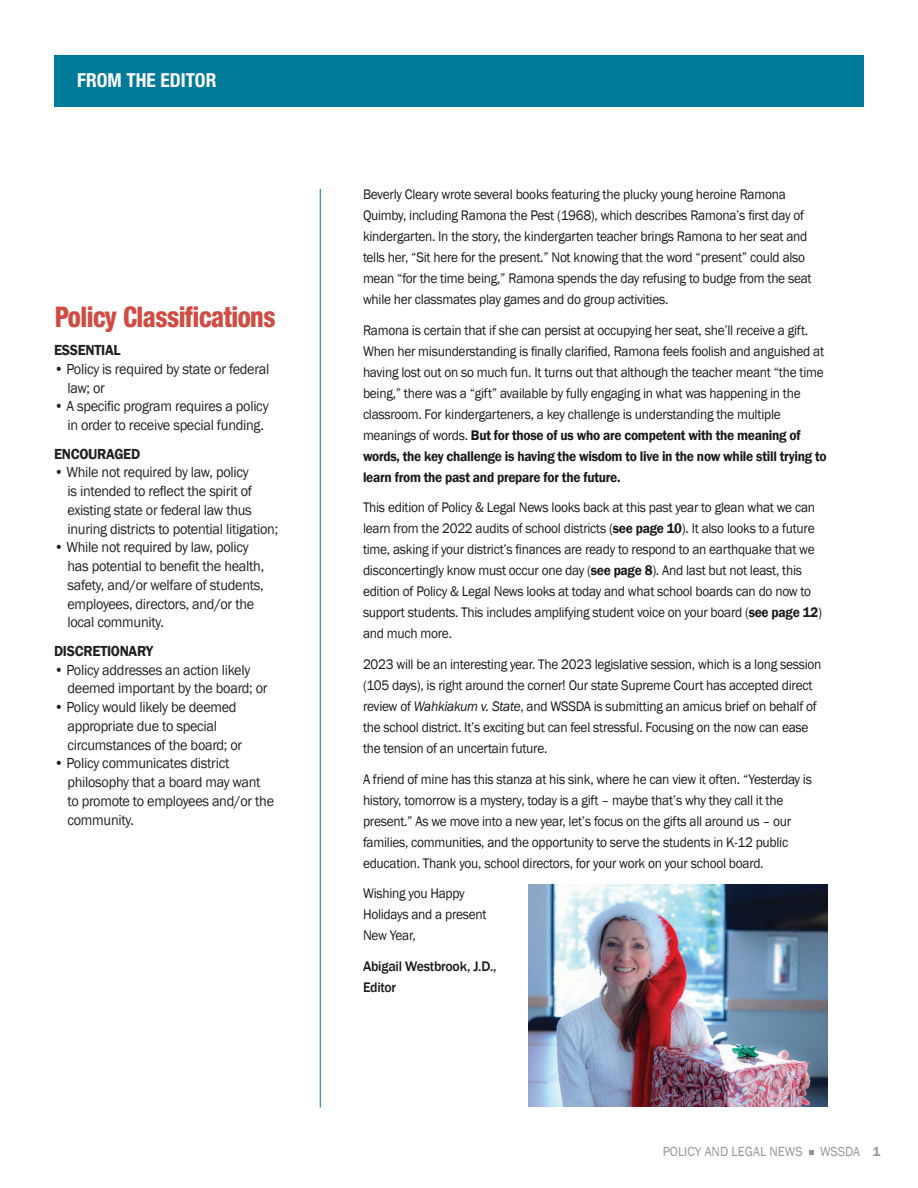
<style>
.page{position:relative;width:918px;height:1188px;background:#fff}
.page>*{position:absolute;margin:0;border:0;box-sizing:border-box;transform-origin:0 0}
.t1{font:800 condensed 28.5px "Helvetica Neue LT Std";letter-spacing:-.02em;color:#d04b41;scale:.92 1}
.Header_0{font:700 condensed 19.35px "Helvetica Neue LT Std";color:#fff}
.t2{font:15px/18.8px "Franklin Gothic";letter-spacing:-.02em;color:#231f20;scale:.95 1}
.t3{font:600 15px "Franklin Gothic";letter-spacing:-.02em;color:#231f20;scale:.95 1}
.NEW_Body_1{font:14.25px/21px "Franklin Gothic";letter-spacing:-.02em;color:#191919;scale:.94 1}
.NEW_Body_1-2{font:500 14.25px/21px "Franklin Gothic";letter-spacing:-.015em;color:#191919}
.t4{font:13.5px "Franklin Gothic";color:#949698;scale:.95 1}
.s1{font-weight:600}
.s2{font-style:italic}
</style>
<div class="page">
<div style="left:54px;top:55px;width:810px;height:51px;background:#007a99"></div>
<svg style="left:809px;top:1150px;width:5px;height:5px"></svg>
<hr style="left:320px;top:189px;width:1px;height:919px;background:#007a99">
<img style="left:529px;top:885px;width:299px;height:222px">
<p class="Header_0" style="left:77px;top:69px;width:141px">FROM THE EDITOR</p>
<p class="t1" style="left:55px;top:299px;width:241px">Policy Classifications</p>
<p class="t3" style="left:54px;top:341px;width:72px">ESSENTIAL</p>
<p class="t2" style="left:68px;top:360px;width:214px;text-indent:-14px">• Policy is required by state or federal law; or</p>
<p class="t2" style="left:54px;top:397px;width:227px;text-align:center">• A specific program requires a policy in order to receive special funding.</p>
<p class="t3" style="left:54px;top:444px;width:92px">ENCOURAGED</p>
<p class="t2" style="left:68px;top:463px;width:223px;text-indent:-14px">• While not required by law, policy<br>is intended to reflect the spirit of existing state or federal law thus inuring districts to potential litigation;</p>
<p class="t2" style="left:68px;top:538px;width:209px;text-indent:-14px">• While not required by law, policy has potential to benefit the health, safety, and/or welfare of students, employees, directors, and/or the local community.</p>
<p class="t3" style="left:54px;top:642px;width:106px">DISCRETIONARY</p>
<p class="t2" style="left:68px;top:660px;width:212px;text-indent:-14px">• Policy addresses an action likely deemed important by the board; or</p>
<p class="t2" style="left:68px;top:698px;width:186px;text-indent:-14px">• Policy would likely be deemed appropriate due to special circumstances of the board; or</p>
<p class="t2" style="left:68px;top:754px;width:219px;text-indent:-14px">• Policy communicates district philosophy that a board may want to promote to employees and/or the community.</p>
<p class="NEW_Body_1" style="left:363px;top:184px;width:479px">Beverly Cleary wrote several books featuring the plucky young heroine Ramona Quimby, including Ramona the Pest (1968), which describes Ramona’s first day of kindergarten. In the story, the kindergarten teacher brings Ramona to her seat and tells her, “Sit here for the present.” Not knowing that the word “present” could also mean “for the time being,” Ramona spends the day refusing to budge from the seat while her classmates play games and do group activities.</p>
<p class="NEW_Body_1" style="left:363px;top:320px;width:495px">Ramona is certain that if she can persist at occupying her seat, she’ll receive a gift.<br>When her misunderstanding is finally clarified, Ramona feels foolish and anguished at having lost out on so much fun. It turns out that although the teacher meant “the time being,” there was a “gift” available by fully engaging in what was happening in the classroom. For kindergarteners, a key challenge is understanding the multiple meanings of words. <span class="s1">But for those of us who are competent with the meaning of words, the key challenge is having the wisdom to live in the now while still trying to learn from the past and prepare for the future.</span></p>
<p class="NEW_Body_1" style="left:363px;top:497px;width:490px">This edition of Policy &amp; Legal News looks back at this past year to glean what we can learn from the 2022 audits of school districts (<span class="s1">see page 10</span>). It also looks to a future time, asking if your district’s finances are ready to respond to an earthquake that we disconcertingly know must occur one day (<span class="s1">see page 8</span>). And last but not least, this edition of Policy &amp; Legal News looks at today and what school boards can do now to support students. This includes amplifying student voice on your board (<span class="s1">see page 12</span>) and much more.</p>
<p class="NEW_Body_1" style="left:363px;top:654px;width:489px">2023 will be an interesting year. The 2023 legislative session, which is a long session (105 days), is right around the corner! Our state Supreme Court has accepted direct review of <span class="s2">Wahkiakum v. State</span>, and WSSDA is submitting an amicus brief on behalf of the school district. It’s exciting but can feel stressful. Focusing on the now can ease the tension of an uncertain future.</p>
<p class="NEW_Body_1" style="left:363px;top:769px;width:479px">A friend of mine has this stanza at his sink, where he can view it often. “Yesterday is history, tomorrow is a mystery, today is a gift – maybe that’s why they call it the present.” As we move into a new year, let’s focus on the gifts all around us – our families, communities, and the opportunity to serve the students in K-12 public education. Thank you, school directors, for your work on your school board.</p>
<p class="NEW_Body_1" style="left:363px;top:883px;width:133px">Wishing you Happy<br>Holidays and a present<br>New Year,</p>
<p class="NEW_Body_1-2" style="left:363px;top:956px;width:135px">Abigail Westbrook, J.D.,<br>Editor</p>
<p class="t4" style="left:663px;top:1143px;width:149px">POLICY AND LEGAL NEWS</p>
<p class="t4" style="left:820px;top:1143px;width:65px">WSSDA <span class="s1">1</span></p>
</div>
